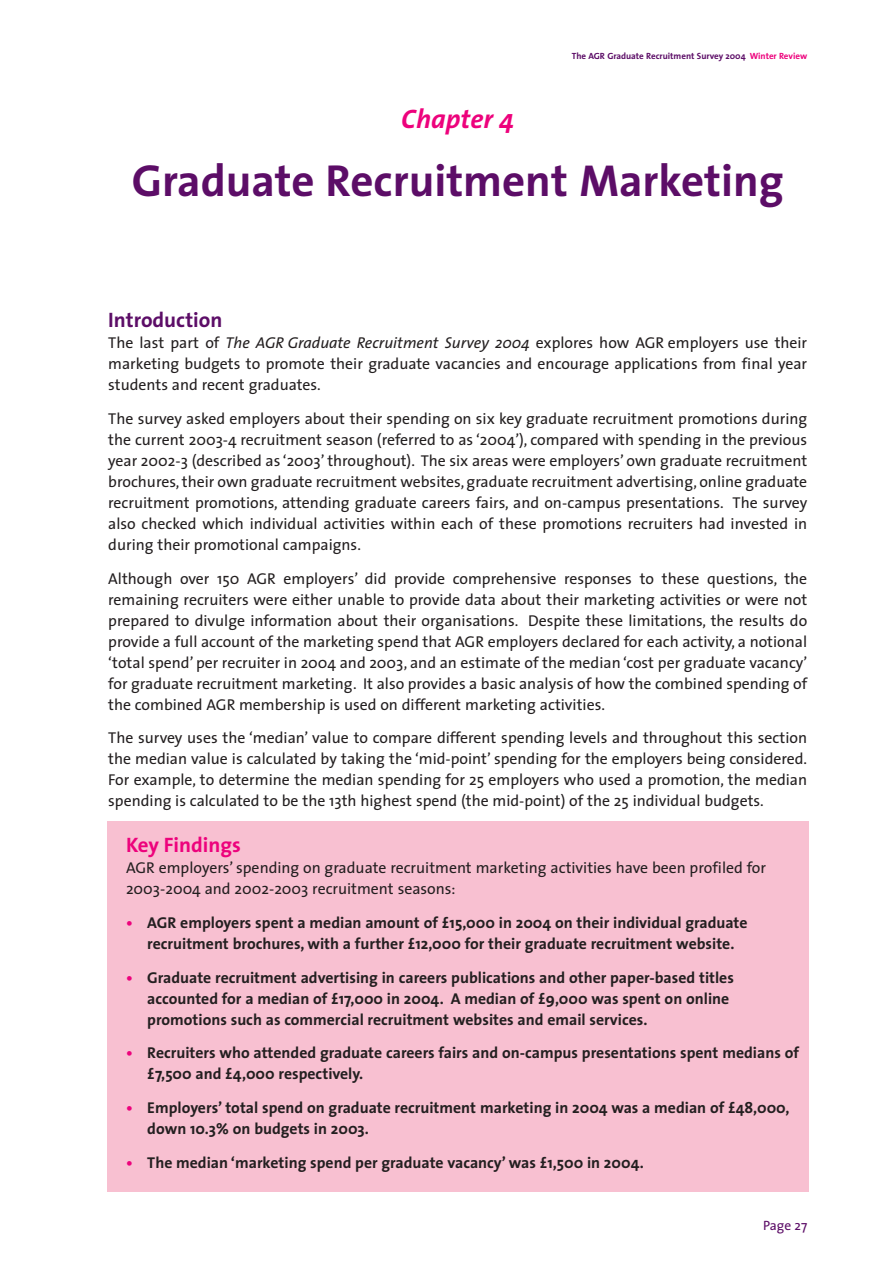
<style>
.page{position:relative;width:893px;height:1263px;background:#fff}
.page>*{position:absolute;margin:0;border:0;box-sizing:border-box;transform-origin:0 0}
.t1{font:700 45px "The Sans";color:#5c0d67}
.t2{font:italic 700 27px "The Sans";color:#ed027c}
.t3{font:700 21px "The Sans";color:#5c0d67}
.t4{font:700 21px "The Sans";color:#ed027c}
.t5{font:15.75px/21px "The Sans";color:#231f20;text-align:justify}
.t6{font:700 15.75px/21px "The Sans";color:#231f20}
.t7{font:13.5px "The Sans";color:#5c0d67}
.t8{font:700 9px "The Sans";color:#5c0d67}
.s1{color:#ed027c}
.s2{font-style:italic}
</style>
<div class="page">
<div style="left:107px;top:821px;width:701px;height:371px;background:#f8c0d1"></div>
<p class="t8" style="left:572px;top:53px;width:237px">The AGR Graduate Recruitment Survey 2004 <span class="s1">Winter Review</span></p>
<h2 class="t2" style="left:401px;top:109px;width:114px">Chapter 4</h2>
<h1 class="t1" style="left:132px;top:164px;width:653px">Graduate Recruitment Marketing</h1>
<h3 class="t3" style="left:108px;top:312px;width:116px">Introduction</h3>
<p class="t5" style="left:108px;top:334px;width:700px">The last part of <span class="s2">The AGR Graduate Recruitment Survey 2004</span> explores how AGR employers use their marketing budgets to promote their graduate vacancies and encourage applications from final year students and recent graduates.</p>
<p class="t5" style="left:108px;top:409px;width:700px">The survey asked employers about their spending on six key graduate recruitment promotions during the current 2003-4 recruitment season (referred to as ‘2004’), compared with spending in the previous year 2002-3 (described as ‘2003’ throughout). The six areas were employers’ own graduate recruitment brochures, their own graduate recruitment websites, graduate recruitment advertising, online graduate recruitment promotions, attending graduate careers fairs, and on-campus presentations. The survey also checked which individual activities within each of these promotions recruiters had invested in during their promotional campaigns.</p>
<p class="t5" style="left:108px;top:569px;width:700px">Although over 150 AGR employers’ did provide comprehensive responses to these questions, the remaining recruiters were either unable to provide data about their marketing activities or were not prepared to divulge information about their organisations. Despite these limitations, the results do provide a full account of the marketing spend that AGR employers declared for each activity, a notional ‘total spend’ per recruiter in 2004 and 2003, and an estimate of the median ‘cost per graduate vacancy’ for graduate recruitment marketing. It also provides a basic analysis of how the combined spending of the combined AGR membership is used on different marketing activities.</p>
<p class="t5" style="left:108px;top:729px;width:700px">The survey uses the ‘median’ value to compare different spending levels and throughout this section the median value is calculated by taking the ‘mid-point’ spending for the employers being considered.<br>For example, to determine the median spending for 25 employers who used a promotion, the median spending is calculated to be the 13th highest spend (the mid-point) of the 25 individual budgets.</p>
<h3 class="t4" style="left:126px;top:837px;width:116px">Key Findings</h3>
<p class="t5" style="left:126px;top:859px;width:641px">AGR employers’ spending on graduate recruitment marketing activities have been profiled for<br>2003-2004 and 2002-2003 recruitment seasons:</p>
<p class="t6" style="left:126px;top:913px;width:623px;text-align:center"><span class="s1">•</span> AGR employers spent a median amount of £15,000 in 2004 on their individual graduate recruitment brochures, with a further £12,000 for their graduate recruitment website.</p>
<p class="t6" style="left:147px;top:968px;width:588px;text-indent:-21px"><span class="s1">•</span> Graduate recruitment advertising in careers publications and other paper-based titles accounted for a median of £17,000 in 2004. A median of £9,000 was spent on online promotions such as commercial recruitment websites and email services.</p>
<p class="t6" style="left:147px;top:1044px;width:653px;text-indent:-21px"><span class="s1">•</span> Recruiters who attended graduate careers fairs and on-campus presentations spent medians of £7,500 and £4,000 respectively.</p>
<p class="t6" style="left:147px;top:1099px;width:643px;text-indent:-21px"><span class="s1">•</span> Employers’ total spend on graduate recruitment marketing in 2004 was a median of £48,000, down 10.3% on budgets in 2003.</p>
<p class="t6" style="left:126px;top:1153px;width:519px"><span class="s1">•</span> The median ‘marketing spend per graduate vacancy’ was £1,500 in 2004.</p>
<p class="t7" style="left:763px;top:1221px;width:46px">Page 27</p>
</div>
